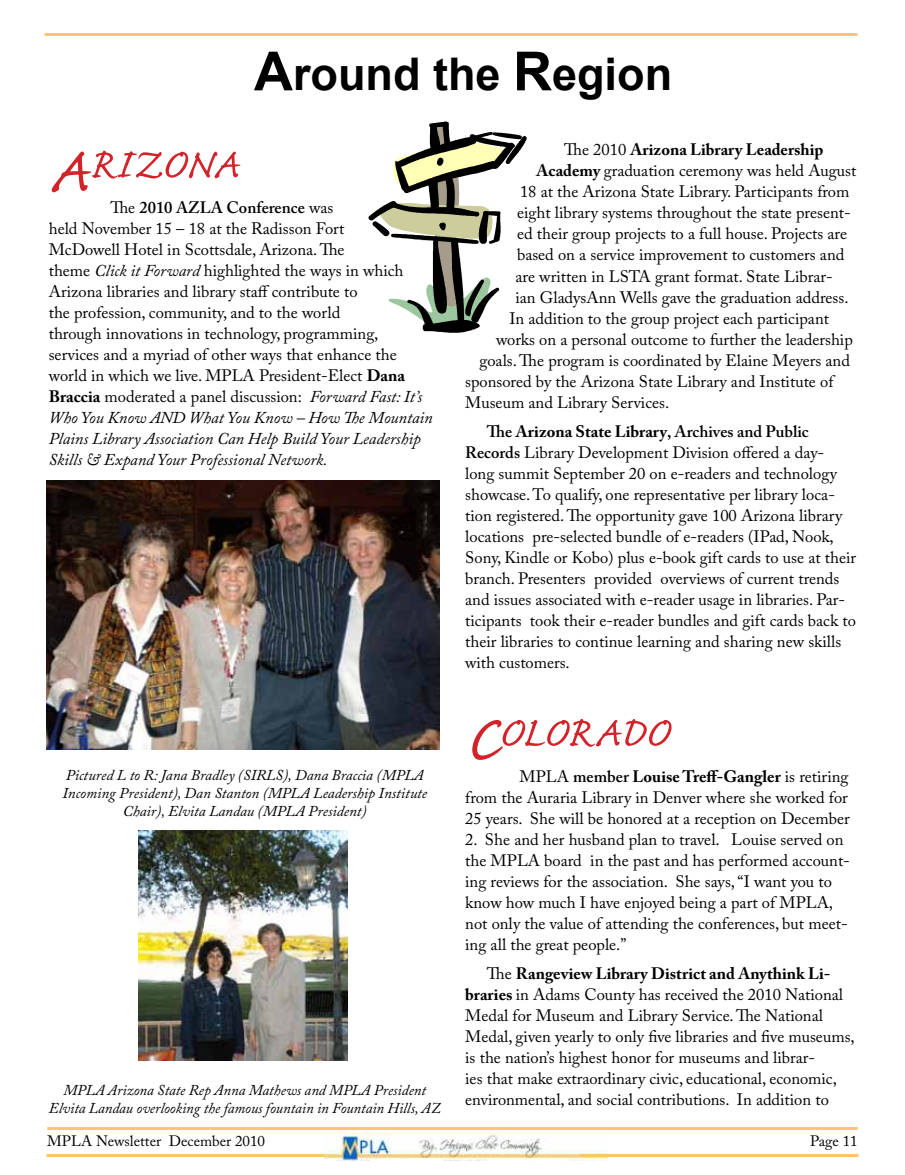
<style>
.page{position:relative;width:905px;height:1175px;background:#fff}
.page>*{position:absolute;margin:0;border:0;box-sizing:border-box;transform-origin:0 0}
.t1{font:54px "Caflisch Script Pro";letter-spacing:-.005em;color:#d2232a}
.t2{font:700 45px "Arial";color:#000}
.t3{font:16.5px/21px "Adobe Caslon Pro";color:#000}
.t4{font:700 16.5px "Adobe Caslon Pro";color:#000}
.t5{font:italic 15px/18px "Adobe Caslon Pro";color:#000;text-align:center}
.t6{font:15px "Adobe Caslon Pro";color:#000}
.s1{font-size:54px}
.s2{font-size:82.65px}
.s3{font-weight:600}
.s4{font-style:italic}
.s5{font-weight:700}
.s6{font-weight:400}
</style>
<div class="page">
<hr style="left:47px;top:1127px;width:810px;height:3px;background:#ffc470">
<img style="left:324px;top:1130px;width:284px;height:30px">
<svg style="left:324px;top:1159px;width:12px;height:1px"></svg>
<hr style="left:370px;top:1159px;width:73px;height:2px;background:#fff">
<hr style="left:580px;top:1154px;width:276px;height:2px;background:#ffc56a">
<hr style="left:48px;top:1154px;width:274px;height:2px;background:#ffc56a">
<hr style="left:46px;top:33px;width:810px;height:3px;background:#ffc56a">
<svg style="left:368px;top:122px;width:159px;height:211px"></svg>
<img style="left:47px;top:481px;width:392px;height:268px">
<img style="left:139px;top:830px;width:208px;height:230px">
<h2 class="t2" style="left:254px;top:45px;width:419px"><span class="s1">A</span>round the <span class="s1">R</span>egion</h2>
<h1 class="t1" style="left:49px;top:136px;width:192px"><span class="s2">A</span>RIZONA</h1>
<p class="t3" style="left:49px;top:197px;width:385px;text-indent:62px">The <span class="s3">2010 AZLA Conference</span> was<br>held November 15 – 18 at the Radisson Fort<br>McDowell Hotel in Scottsdale, Arizona. The<br>theme <span class="s4">Click it Forward</span> highlighted the ways in which Arizona libraries and library staff contribute to<br>the profession, community, and to the world<br>through innovations in technology, programming, services and a myriad of other ways that enhance the world in which we live. MPLA President-Elect <span class="s5">Dana Braccia</span> moderated a panel discussion: <span class="s4">Forward Fast: It’s Who You Know AND What You Know – How The Mountain Plains Library Association Can Help Build Your Leadership Skills &amp; Expand Your Professional Network.</span></p>
<p class="t5" style="left:63px;top:766px;width:366px">Pictured L to R: Jana Bradley (SIRLS), Dana Braccia (MPLA<br>Incoming President), Dan Stanton (MPLA Leadership Institute<br>Chair), Elvita Landau (MPLA President)</p>
<p class="t5" style="left:49px;top:1080px;width:393px">MPLA Arizona State Rep Anna Mathews and MPLA President<br>Elvita Landau overlooking the famous fountain in Fountain Hills, AZ</p>
<p class="t4" style="left:564px;top:140px;width:261px"><span class="s6">The 2010</span> Arizona Library Leadership</p>
<p class="t3" style="left:536px;top:160px;width:321px"><span class="s5">Academy</span> graduation ceremony was held August</p>
<p class="t3" style="left:520px;top:181px;width:331px">18 at the Arizona State Library. Participants from</p>
<p class="t3" style="left:517px;top:202px;width:335px">eight library systems throughout the state present-</p>
<p class="t3" style="left:517px;top:223px;width:331px">ed their group projects to a full house. Projects are</p>
<p class="t3" style="left:517px;top:244px;width:329px">based on a service improvement to customers and</p>
<p class="t3" style="left:515px;top:265px;width:319px">are written in LSTA grant format. State Librar-</p>
<p class="t3" style="left:515px;top:286px;width:334px">ian GladysAnn Wells gave the graduation address.</p>
<p class="t3" style="left:509px;top:307px;width:321px">In addition to the group project each participant</p>
<p class="t3" style="left:496px;top:328px;width:358px">works on a personal outcome to further the leadership</p>
<p class="t3" style="left:479px;top:349px;width:372px">goals.The program is coordinated by Elaine Meyers and</p>
<p class="t3" style="left:465px;top:370px;width:370px">sponsored by the Arizona State Library and Institute of</p>
<p class="t3" style="left:465px;top:391px;width:205px">Museum and Library Services.</p>
<p class="t3" style="left:465px;top:421px;width:392px;text-indent:22px"><span class="s3">The</span> <span class="s5">Arizona State Library</span><span class="s3">, Archives and Public Records</span> Library Development Division offered a day&shy;long summit September 20 on e-readers and technology showcase. To qualify, one representative per library loca&shy;tion registered. The opportunity gave 100 Arizona library locations pre-selected bundle of e-readers (IPad, Nook, Sony, Kindle or Kobo) plus e-book gift cards to use at their branch. Presenters provided overviews of current trends and issues associated with e-reader usage in libraries. Par&shy;ticipants took their e-reader bundles and gift cards back to their libraries to continue learning and sharing new skills with customers.</p>
<h1 class="t1" style="left:465px;top:704px;width:205px"><span class="s2">C</span>OLORADO</h1>
<p class="t3" style="left:465px;top:765px;width:386px;text-align:justify;text-indent:54px">MPLA <span class="s3">member</span> <span class="s5">Louise Treff-Gangler</span> is retiring from the Auraria Library in Denver where she worked for 25 years. She will be honored at a reception on December</p>
<p class="t3" style="left:465px;top:828px;width:386px">2. She and her husband plan to travel. Louise served on the MPLA board in the past and has performed account&shy;ing reviews for the association. She says, “I want you to know how much I have enjoyed being a part of MPLA, not only the value of attending the conferences, but meet&shy;ing all the great people.”</p>
<p class="t3" style="left:465px;top:963px;width:391px;text-indent:22px">The <span class="s5">Rangeview Library District and Anythink Li&shy;braries</span> in Adams County has received the 2010 National Medal for Museum and Library Service. The National Medal, given yearly to only five libraries and five museums, is the nation’s highest honor for museums and librar-<br>ies that make extraordinary civic, educational, economic, environmental, and social contributions. In addition to</p>
<p class="t6" style="left:47px;top:1132px;width:219px">MPLA Newsletter December 2010</p>
<p class="t6" style="left:810px;top:1131px;width:49px">Page 11</p>
</div>
